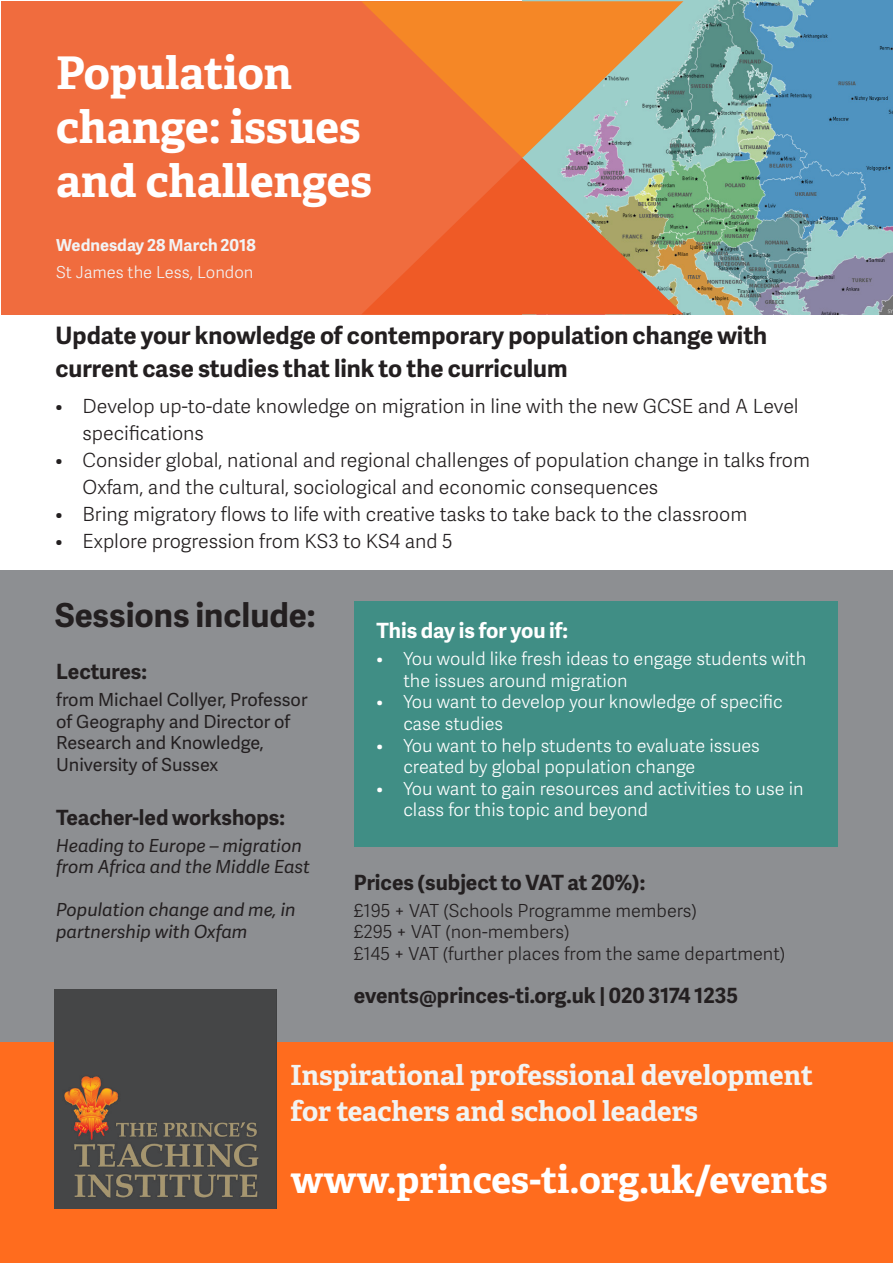
<style>
.page{position:relative;width:893px;height:1263px;background:#fff}
.page>*{position:absolute;margin:0;border:0;box-sizing:border-box;transform-origin:0 0}
.t1{font:700 45px "Adelle";color:#fff}
.t2{font:700 37.5px "Adelle";color:#fff}
.t3{font:700 33px "Adelle Sans";color:#231f20}
.t4{font:700 27.75px/36px "Adelle";color:#f1f3f2}
.t5{font:700 24px/33px "Adelle Sans";color:#231f20}
.t6{font:700 21px "Adelle Sans";color:#231f20}
.t7{font:700 21px "Adelle Sans";color:#fff}
.t8{font:19.5px/27px "Adelle Sans Lt";color:#231f20}
.t9{font:18px/21.6px "Adelle Sans Lt";color:#fff}
.t10{font:18px "Adelle Sans Lt";color:#231f20}
.t11{font:italic 18px/21px "Adelle Sans";color:#231f20}
.t12{font:18px/21.6px "Adelle Sans";color:#231f20}
.t13{font:16.5px "Adelle Sans Lt";color:#f2f3f4}
.t14{font:700 16.5px "Adelle Sans";color:#f2f3f4}
</style>
<div class="page">
<div style="left:0;top:570px;width:893px;height:494px;background:#8d8f92"></div>
<div style="left:1px;top:1px;width:891px;height:313px;background:#f06c3e"></div>
<div style="left:0;top:1043px;width:893px;height:220px;background:#ff6c1e"></div>
<img style="left:54px;top:989px;width:222px;height:220px">
<div style="left:354px;top:602px;width:484px;height:245px;background:#408e85"></div>
<img style="left:522px;top:0;width:371px;height:314px">
<svg style="left:362px;top:158px;width:321px;height:156px;fill:#ef5c2d"></svg>
<svg style="left:362px;top:1px;width:321px;height:157px"></svg>
<p class="t1" style="left:56px;top:40px;width:237px">Population</p>
<p class="t1" style="left:56px;top:94px;width:306px">change: issues</p>
<p class="t1" style="left:56px;top:148px;width:318px">and challenges</p>
<p class="t14" style="left:56px;top:233px;width:201px">Wednesday 28 March 2018</p>
<p class="t13" style="left:56px;top:260px;width:199px">St James the Less, London</p>
<p class="t5" style="left:56px;top:318px;width:713px">Update your knowledge of contemporary population change with current case studies that link to the curriculum</p>
<p class="t8" style="left:83px;top:392px;width:718px;text-indent:-27px">• Develop up-to-date knowledge on migration in line with the new GCSE and A Level specifications</p>
<p class="t8" style="left:83px;top:446px;width:729px;text-indent:-27px">• Consider global, national and regional challenges of population change in talks from<br>Oxfam, and the cultural, sociological and economic consequences</p>
<p class="t8" style="left:56px;top:500px;width:693px">• Bring migratory flows to life with creative tasks to take back to the classroom</p>
<p class="t8" style="left:56px;top:527px;width:398px">• Explore progression from KS3 to KS4 and 5</p>
<p class="t3" style="left:55px;top:591px;width:262px">Sessions include:</p>
<p class="t6" style="left:56px;top:656px;width:92px">Lectures:</p>
<p class="t12" style="left:56px;top:688px;width:253px">from Michael Collyer, Professor of Geography and Director of<br>Research and Knowledge,</p>
<p class="t12" style="left:56px;top:753px;width:164px">University of Sussex</p>
<p class="t6" style="left:56px;top:802px;width:230px">Teacher-led workshops:</p>
<p class="t11" style="left:56px;top:834px;width:255px">Heading to Europe – migration from Africa and the Middle East</p>
<p class="t11" style="left:56px;top:898px;width:241px;line-height:21.6px">Population change and me, in partnership with Oxfam</p>
<p class="t7" style="left:376px;top:615px;width:193px">This day is for you if:</p>
<p class="t9" style="left:403px;top:647px;width:404px;text-indent:-27px">• You would like fresh ideas to engage students with the issues around migration</p>
<p class="t9" style="left:403px;top:690px;width:381px;text-indent:-27px">• You want to develop your knowledge of specific case studies</p>
<p class="t9" style="left:403px;top:734px;width:358px;text-indent:-27px">• You want to help students to evaluate issues created by global population change</p>
<p class="t9" style="left:403px;top:777px;width:402px;text-indent:-27px">• You want to gain resources and activities to use in class for this topic and beyond</p>
<p class="t6" style="left:354px;top:867px;width:293px">Prices (subject to VAT at 20%):</p>
<p class="t10" style="left:354px;top:897px;width:345px">£195 + VAT (Schools Programme members)</p>
<p class="t10" style="left:354px;top:919px;width:217px">£295 + VAT (non-members)</p>
<p class="t10" style="left:354px;top:941px;width:433px">£145 + VAT (further places from the same department)</p>
<p class="t6" style="left:354px;top:980px;width:386px">events@princes-ti.org.uk | 020 3174 1235</p>
<p class="t4" style="left:291px;top:1056px;width:524px">Inspirational professional development for teachers and school leaders</p>
<p class="t2" style="left:291px;top:1152px;width:539px">www.princes-ti.org.uk/events</p>
</div>
